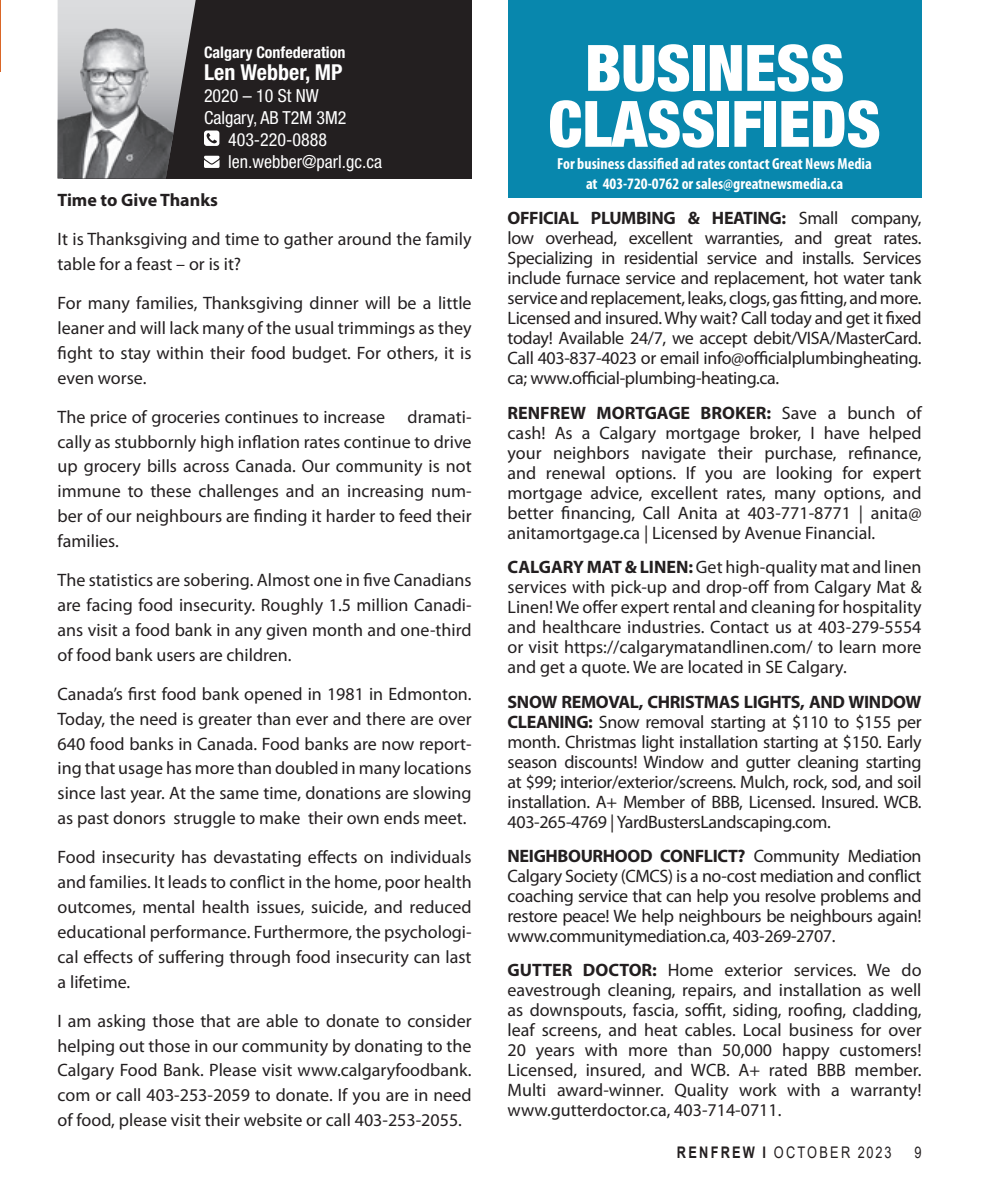
<style>
.page{position:relative;width:990px;height:1188px;background:#fff}
.page>*{position:absolute;margin:0;border:0;box-sizing:border-box;transform-origin:0 0}
.t1{font:900 condensed 64px "Helvetica Neue LT Std";color:#fff}
.Body_text{font:700 condensed 22px "Helvetica Neue LT Std";color:#fff}
.Body_text-2{font:18px/20px "Myriad Pro";color:#231f20;text-align:justify}
.Body_text-3{font:condensed 18px "Helvetica Neue LT Std";color:#fff}
.Body_text-4{font:700 18px "Myriad Pro";color:#231f20}
.t2{font:700 condensed 16px "Myriad Pro";color:#fff}
.Body_text-5{font:700 condensed 16px "Helvetica Neue LT Std";color:#fff}
.t3{font:16px "Arial";letter-spacing:.175em;color:#231f20;scale:.8 1}
.s1{font-weight:700}
</style>
<div class="page">
<div style="left:508px;top:0;width:414px;height:198px;background:#0887ad"></div>
<div style="left:63px;top:0;width:409px;height:178px;background:#231f20"></div>
<div style="left:58px;top:0;width:138px;height:16px;background:#dadbdd"></div>
<img style="left:58px;top:16px;width:135px;height:162px">
<svg style="left:204px;top:131px;width:15px;height:15px"></svg>
<svg style="left:204px;top:156px;width:16px;height:12px"></svg>
<hr style="left:0;top:0;width:1px;height:72px;background:#da6627">
<p class="Body_text-5" style="left:204px;top:43px;width:143px">Calgary Confederation</p>
<p class="Body_text" style="left:204px;top:59px;width:140px">Len Webber, MP</p>
<p class="Body_text-3" style="left:204px;top:85px;width:116px">2020 – 10 St NW</p>
<p class="Body_text-3" style="left:204px;top:107px;width:144px">Calgary, AB T2M 3M2</p>
<p class="Body_text-3" style="left:228px;top:129px;width:101px">403-220-0888</p>
<p class="Body_text-3" style="left:228px;top:151px;width:155px">len.webber@parl.gc.ca</p>
<p class="Body_text-4" style="left:58px;top:188px;width:162px">Time to Give Thanks</p>
<p class="Body_text-2" style="left:58px;top:226px;width:416px;line-height:24.8px">It is Thanksgiving and time to gather around the family table for a feast – or is it?</p>
<p class="Body_text-2" style="left:58px;top:290px;width:416px;line-height:24.8px">For many families, Thanksgiving dinner will be a little leaner and will lack many of the usual trimmings as they fight to stay within their food budget. For others, it is even worse.</p>
<p class="Body_text-2" style="left:58px;top:404px;width:416px;line-height:24.8px">The price of groceries continues to increase dramati&shy;cally as stubbornly high inflation rates continue to drive up grocery bills across Canada. Our community is not immune to these challenges and an increasing num&shy;ber of our neighbours are finding it harder to feed their families.</p>
<p class="Body_text-2" style="left:58px;top:567px;width:416px;line-height:24.8px">The statistics are sobering. Almost one in five Canadians are facing food insecurity. Roughly 1.5 million Canadi&shy;ans visit a food bank in any given month and one-third of food bank users are children.</p>
<p class="Body_text-2" style="left:58px;top:681px;width:416px;line-height:24.8px">Canada’s first food bank opened in 1981 in Edmonton.<br>Today, the need is greater than ever and there are over 640 food banks in Canada. Food banks are now report&shy;ing that usage has more than doubled in many locations since last year. At the same time, donations are slowing as past donors struggle to make their own ends meet.</p>
<p class="Body_text-2" style="left:58px;top:845px;width:416px;line-height:24.8px">Food insecurity has devastating effects on individuals and families. It leads to conflict in the home, poor health outcomes, mental health issues, suicide, and reduced educational performance. Furthermore, the psychologi&shy;cal effects of suffering through food insecurity can last a lifetime.</p>
<p class="Body_text-2" style="left:58px;top:1008px;width:416px;line-height:24.8px">I am asking those that are able to donate to consider helping out those in our community by donating to the Calgary Food Bank. Please visit www.calgaryfoodbank. com or call 403-253-2059 to donate. If you are in need of food, please visit their website or call 403-253-2055.</p>
<p class="t1" style="left:585px;top:29px;width:261px">BUSINESS</p>
<p class="t1" style="left:549px;top:85px;width:334px">CLASSIFIEDS</p>
<p class="t2" style="left:557px;top:154px;width:316px">For business classified ad rates contact Great News Media</p>
<p class="t2" style="left:586px;top:174px;width:259px">at 403-720-0762 or sales@greatnewsmedia.ca</p>
<p class="Body_text-2" style="left:508px;top:208px;width:416px"><span class="s1">OFFICIAL PLUMBING &amp; HEATING:</span> Small company, low overhead, excellent warranties, and great rates.<br>Specializing in residential service and installs. Services include furnace service and replacement, hot water tank service and replacement, leaks, clogs, gas fitting, and more.<br>Licensed and insured. Why wait? Call today and get it fixed today! Available 24/7, we accept debit/VISA/MasterCard.<br>Call 403-837-4023 or email info@officialplumbingheating. ca; www.official-plumbing-heating.ca.</p>
<p class="Body_text-2" style="left:508px;top:403px;width:416px"><span class="s1">RENFREW MORTGAGE BROKER:</span> Save a bunch of cash! As a Calgary mortgage broker, I have helped your neighbors navigate their purchase, refinance, and renewal options. If you are looking for expert mortgage advice, excellent rates, many options, and better financing, Call Anita at 403-771-8771 | anita@ anitamortgage.ca | Licensed by Avenue Financial.</p>
<p class="Body_text-2" style="left:508px;top:557px;width:416px"><span class="s1">CALGARY MAT &amp; LINEN:</span> Get high-quality mat and linen services with pick-up and drop-off from Calgary Mat &amp; Linen! We offer expert rental and cleaning for hospitality and healthcare industries. Contact us at 403-279-5554 or visit https://calgarymatandlinen.com/ to learn more and get a quote. We are located in SE Calgary.</p>
<p class="Body_text-2" style="left:508px;top:691px;width:416px"><span class="s1">SNOW REMOVAL, CHRISTMAS LIGHTS, AND WINDOW CLEANING:</span> Snow removal starting at $110 to $155 per month. Christmas light installation starting at $150. Early season discounts! Window and gutter cleaning starting at $99; interior/exterior/screens. Mulch, rock, sod, and soil installation. A+ Member of BBB, Licensed. Insured. WCB.<br>403-265-4769 | YardBustersLandscaping.com.</p>
<p class="Body_text-2" style="left:508px;top:846px;width:416px"><span class="s1">NEIGHBOURHOOD CONFLICT?</span> Community Mediation Calgary Society (CMCS) is a no-cost mediation and conflict coaching service that can help you resolve problems and restore peace! We help neighbours be neighbours again! www.communitymediation.ca, 403-269-2707.</p>
<p class="Body_text-2" style="left:508px;top:960px;width:416px"><span class="s1">GUTTER DOCTOR:</span> Home exterior services. We do eavestrough cleaning, repairs, and installation as well as downspouts, fascia, soffit, siding, roofing, cladding, leaf screens, and heat cables. Local business for over 20 years with more than 50,000 happy customers!<br>Licensed, insured, and WCB. A+ rated BBB member.<br>Multi award-winner. Quality work with a warranty! www.gutterdoctor.ca, 403-714-0711.</p>
<p class="t3" style="left:677px;top:1141px;width:270px"><span class="s1">RENFREW I</span> OCTOBER 2023</p>
<p class="t3" style="left:914px;top:1141px;width:10px">9</p>
</div>
